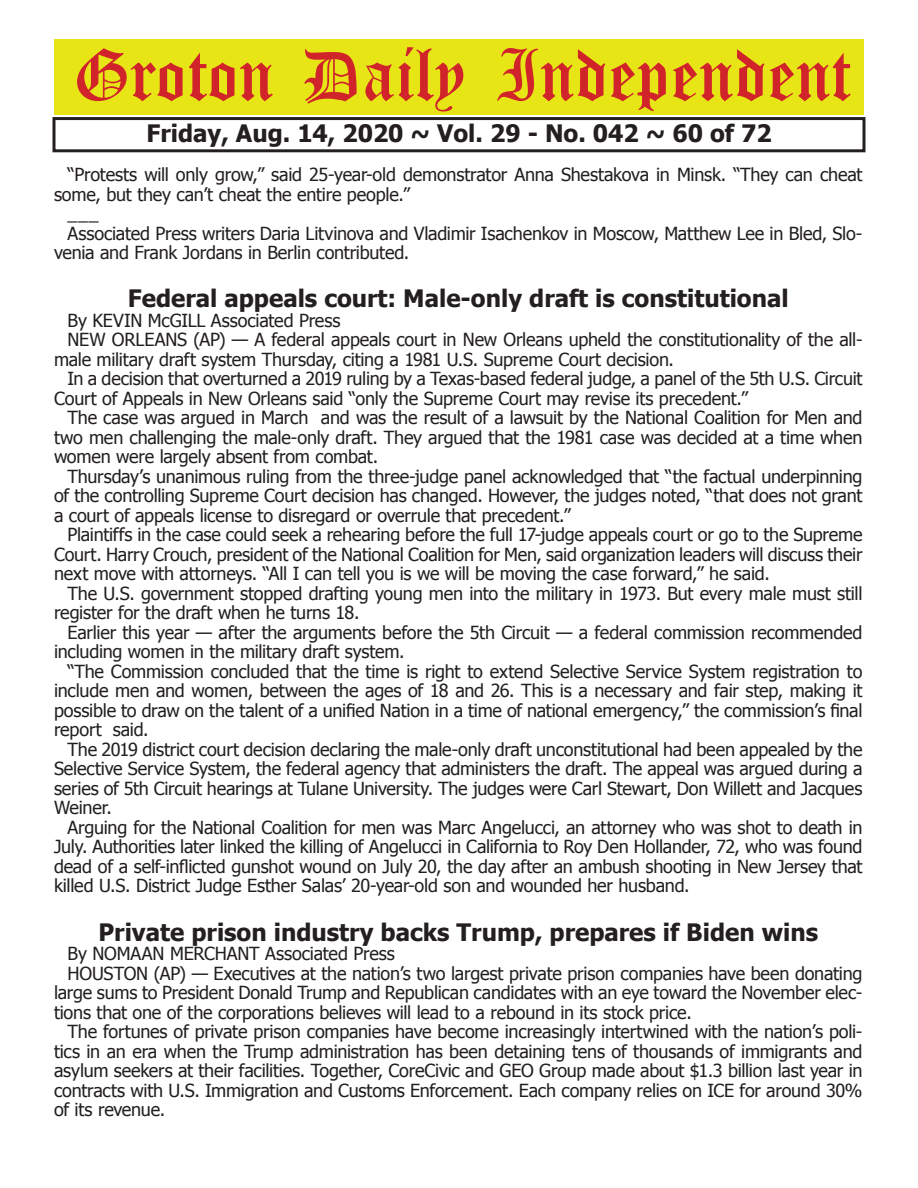
<style>
.page{position:relative;width:918px;height:1188px;background:#fff}
.page>*{position:absolute;margin:0;border:0;box-sizing:border-box;transform-origin:0 0}
.t1{font:54px "Old English Five";color:#d1232a}
.t2{font:700 24px "Tahoma";color:#231f20}
.t3{font:18px "Tahoma";letter-spacing:-.015em;color:#231f20}
</style>
<div class="page">
<div style="left:52px;top:117px;width:814px;height:35px;border:3px solid #231f20"></div>
<div style="left:54px;top:40px;width:810px;height:75px;background:#e7e515"></div>
<h1 class="t1" style="left:73px;top:50px;width:779px">Groton Daily Independent</h1>
<h2 class="t2" style="left:146px;top:116px;width:627px">Friday, Aug. 14, 2020 ~ Vol. 29 - No. 042 ~ 60 of 72</h2>
<p class="t3" style="left:68px;top:163px;width:797px">“Protests will only grow,” said 25-year-old demonstrator Anna Shestakova in Minsk. “They can cheat</p>
<p class="t3" style="left:54px;top:182px;width:357px">some, but they can’t cheat the entire people.”</p>
<p class="t3" style="left:68px;top:202px;width:33px">___</p>
<p class="t3" style="left:68px;top:221px;width:796px">Associated Press writers Daria Litvinova and Vladimir Isachenkov in Moscow, Matthew Lee in Bled, Slo-</p>
<p class="t3" style="left:54px;top:241px;width:357px">venia and Frank Jordans in Berlin contributed.</p>
<h2 class="t2" style="left:128px;top:282px;width:662px">Federal appeals court: Male-only draft is constitutional</h2>
<p class="t3" style="left:68px;top:308px;width:274px">By KEVIN McGILL Associated Press</p>
<p class="t3" style="left:68px;top:328px;width:797px">NEW ORLEANS (AP) — A federal appeals court in New Orleans upheld the constitutionality of the all-</p>
<p class="t3" style="left:54px;top:347px;width:622px">male military draft system Thursday, citing a 1981 U.S. Supreme Court decision.</p>
<p class="t3" style="left:68px;top:367px;width:797px">In a decision that overturned a 2019 ruling by a Texas-based federal judge, a panel of the 5th U.S. Circuit</p>
<p class="t3" style="left:54px;top:386px;width:695px">Court of Appeals in New Orleans said “only the Supreme Court may revise its precedent.”</p>
<p class="t3" style="left:68px;top:406px;width:797px">The case was argued in March and was the result of a lawsuit by the National Coalition for Men and</p>
<p class="t3" style="left:54px;top:425px;width:810px">two men challenging the male-only draft. They argued that the 1981 case was decided at a time when</p>
<p class="t3" style="left:54px;top:445px;width:326px">women were largely absent from combat.</p>
<p class="t3" style="left:68px;top:464px;width:797px">Thursday’s unanimous ruling from the three-judge panel acknowledged that “the factual underpinning</p>
<p class="t3" style="left:54px;top:484px;width:810px">of the controlling Supreme Court decision has changed. However, the judges noted, “that does not grant</p>
<p class="t3" style="left:54px;top:503px;width:518px">a court of appeals license to disregard or overrule that precedent.”</p>
<p class="t3" style="left:68px;top:523px;width:797px">Plaintiffs in the case could seek a rehearing before the full 17-judge appeals court or go to the Supreme</p>
<p class="t3" style="left:54px;top:542px;width:810px">Court. Harry Crouch, president of the National Coalition for Men, said organization leaders will discuss their</p>
<p class="t3" style="left:54px;top:562px;width:717px">next move with attorneys. “All I can tell you is we will be moving the case forward,” he said.</p>
<p class="t3" style="left:68px;top:581px;width:797px">The U.S. government stopped drafting young men into the military in 1973. But every male must still</p>
<p class="t3" style="left:54px;top:601px;width:307px">register for the draft when he turns 18.</p>
<p class="t3" style="left:68px;top:620px;width:796px">Earlier this year — after the arguments before the 5th Circuit — a federal commission recommended</p>
<p class="t3" style="left:54px;top:640px;width:352px">including women in the military draft system.</p>
<p class="t3" style="left:68px;top:659px;width:796px">“The Commission concluded that the time is right to extend Selective Service System registration to</p>
<p class="t3" style="left:54px;top:679px;width:810px">include men and women, between the ages of 18 and 26. This is a necessary and fair step, making it</p>
<p class="t3" style="left:54px;top:698px;width:810px">possible to draw on the talent of a unified Nation in a time of national emergency,” the commission’s final</p>
<p class="t3" style="left:54px;top:718px;width:96px">report said.</p>
<p class="t3" style="left:68px;top:737px;width:796px">The 2019 district court decision declaring the male-only draft unconstitutional had been appealed by the</p>
<p class="t3" style="left:54px;top:757px;width:810px">Selective Service System, the federal agency that administers the draft. The appeal was argued during a</p>
<p class="t3" style="left:54px;top:776px;width:810px">series of 5th Circuit hearings at Tulane University. The judges were Carl Stewart, Don Willett and Jacques</p>
<p class="t3" style="left:54px;top:796px;width:59px">Weiner.</p>
<p class="t3" style="left:68px;top:815px;width:797px">Arguing for the National Coalition for men was Marc Angelucci, an attorney who was shot to death in</p>
<p class="t3" style="left:54px;top:835px;width:810px">July. Authorities later linked the killing of Angelucci in California to Roy Den Hollander, 72, who was found</p>
<p class="t3" style="left:54px;top:854px;width:810px">dead of a self-inflicted gunshot wound on July 20, the day after an ambush shooting in New Jersey that</p>
<p class="t3" style="left:54px;top:874px;width:637px">killed U.S. District Judge Esther Salas’ 20-year-old son and wounded her husband.</p>
<h2 class="t2" style="left:99px;top:915px;width:721px">Private prison industry backs Trump, prepares if Biden wins</h2>
<p class="t3" style="left:68px;top:942px;width:329px">By NOMAAN MERCHANT Associated Press</p>
<p class="t3" style="left:68px;top:961px;width:796px">HOUSTON (AP) — Executives at the nation’s two largest private prison companies have been donating</p>
<p class="t3" style="left:54px;top:981px;width:810px">large sums to President Donald Trump and Republican candidates with an eye toward the November elec-</p>
<p class="t3" style="left:54px;top:1000px;width:639px">tions that one of the corporations believes will lead to a rebound in its stock price.</p>
<p class="t3" style="left:68px;top:1020px;width:796px">The fortunes of private prison companies have become increasingly intertwined with the nation’s poli-</p>
<p class="t3" style="left:54px;top:1039px;width:810px">tics in an era when the Trump administration has been detaining tens of thousands of immigrants and</p>
<p class="t3" style="left:54px;top:1059px;width:810px">asylum seekers at their facilities. Together, CoreCivic and GEO Group made about $1.3 billion last year in</p>
<p class="t3" style="left:54px;top:1078px;width:810px">contracts with U.S. Immigration and Customs Enforcement. Each company relies on ICE for around 30%</p>
<p class="t3" style="left:54px;top:1098px;width:113px">of its revenue.</p>
</div>
